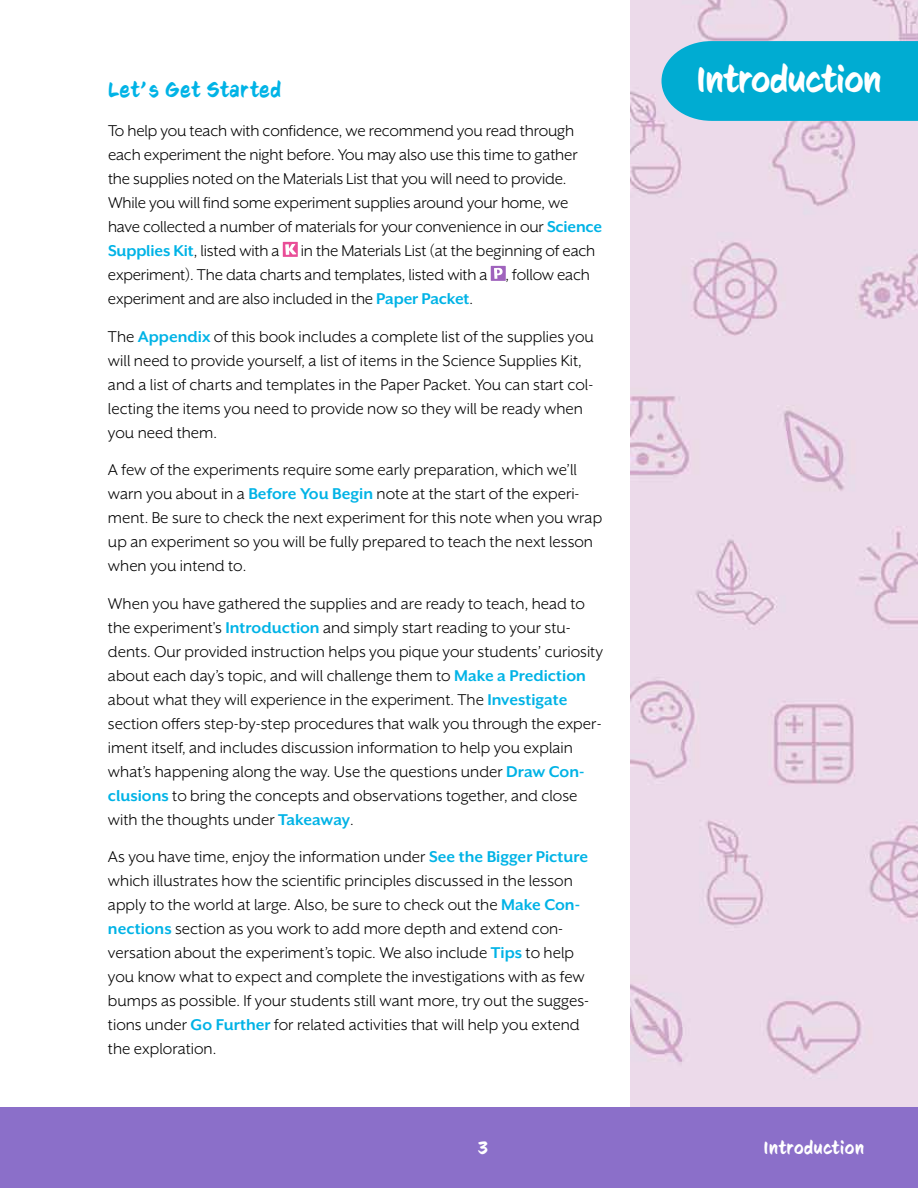
<style>
.page{position:relative;width:918px;height:1188px;background:#fff}
.page>*{position:absolute;margin:0;border:0;box-sizing:border-box;transform-origin:0 0}
.t1{font:36px "CC Sign Language";color:#fff}
.t2{font:21px "CC Sign Language";letter-spacing:.05em;color:#00b3e6}
.t3{font:18px/24px "Mr Eaves XL San OT";color:#000}
.t4{font:18px "CC Sign Language";letter-spacing:.04em;color:#fff}
.s1{font-weight:700;color:#00b3e6}
</style>
<div class="page">
<img style="left:631px;top:0;width:287px;height:1107px">
<div style="left:0;top:1107px;width:918px;height:81px;background:#8b6fc9"></div>
<svg style="left:283px;top:242px;width:15px;height:15px"></svg>
<svg style="left:491px;top:266px;width:15px;height:15px"></svg>
<div style="left:662px;top:41px;width:256px;height:80px;background:#00acd2"></div>
<p class="t2" style="left:108px;top:78px;width:174px">Let’s Get Started</p>
<p class="t3" style="left:108px;top:119px;width:496px">To help you teach with confidence, we recommend you read through each experiment the night before. You may also use this time to gather the supplies noted on the Materials List that you will need to provide.<br>While you will find some experiment supplies around your home, we have collected a number of materials for your convenience in our <span class="s1">Science Supplies Kit</span>, listed with a in the Materials List (at the beginning of each experiment). The data charts and templates, listed with a , follow each experiment and are also included in the <span class="s1">Paper Packet</span>.</p>
<p class="t3" style="left:108px;top:324px;width:487px">The <span class="s1">Appendix</span> of this book includes a complete list of the supplies you will need to provide yourself, a list of items in the Science Supplies Kit, and a list of charts and templates in the Paper Packet. You can start col&shy;lecting the items you need to provide now so they will be ready when you need them.</p>
<p class="t3" style="left:108px;top:458px;width:496px">A few of the experiments require some early preparation, which we’ll warn you about in a <span class="s1">Before You Begin</span> note at the start of the experi&shy;ment. Be sure to check the next experiment for this note when you wrap up an experiment so you will be fully prepared to teach the next lesson when you intend to.</p>
<p class="t3" style="left:108px;top:591px;width:497px">When you have gathered the supplies and are ready to teach, head to the experiment's <span class="s1">Introduction</span> and simply start reading to your stu&shy;dents. Our provided instruction helps you pique your students’ curiosity about each day’s topic, and will challenge them to <span class="s1">Make a Prediction </span>about what they will experience in the experiment. The <span class="s1">Investigate </span>section offers step-by-step procedures that walk you through the exper&shy;iment itself, and includes discussion information to help you explain what’s happening along the way. Use the questions under <span class="s1">Draw Con&shy;clusions</span> to bring the concepts and observations together, and close with the thoughts under <span class="s1">Takeaway</span>.</p>
<p class="t3" style="left:108px;top:845px;width:483px">As you have time, enjoy the information under <span class="s1">See the Bigger Picture </span>which illustrates how the scientific principles discussed in the lesson apply to the world at large. Also, be sure to check out the <span class="s1">Make Con&shy;nections</span> section as you work to add more depth and extend con&shy;versation about the experiment’s topic. We also include <span class="s1">Tips</span> to help you know what to expect and complete the investigations with as few bumps as possible. If your students still want more, try out the sugges&shy;tions under <span class="s1">Go Further</span> for related activities that will help you extend the exploration.</p>
<h1 class="t1" style="left:696px;top:60px;width:187px">Introduction</h1>
<p class="t4" style="left:478px;top:1138px;width:12px">3</p>
<p class="t4" style="left:764px;top:1138px;width:102px">Introduction</p>
</div>
